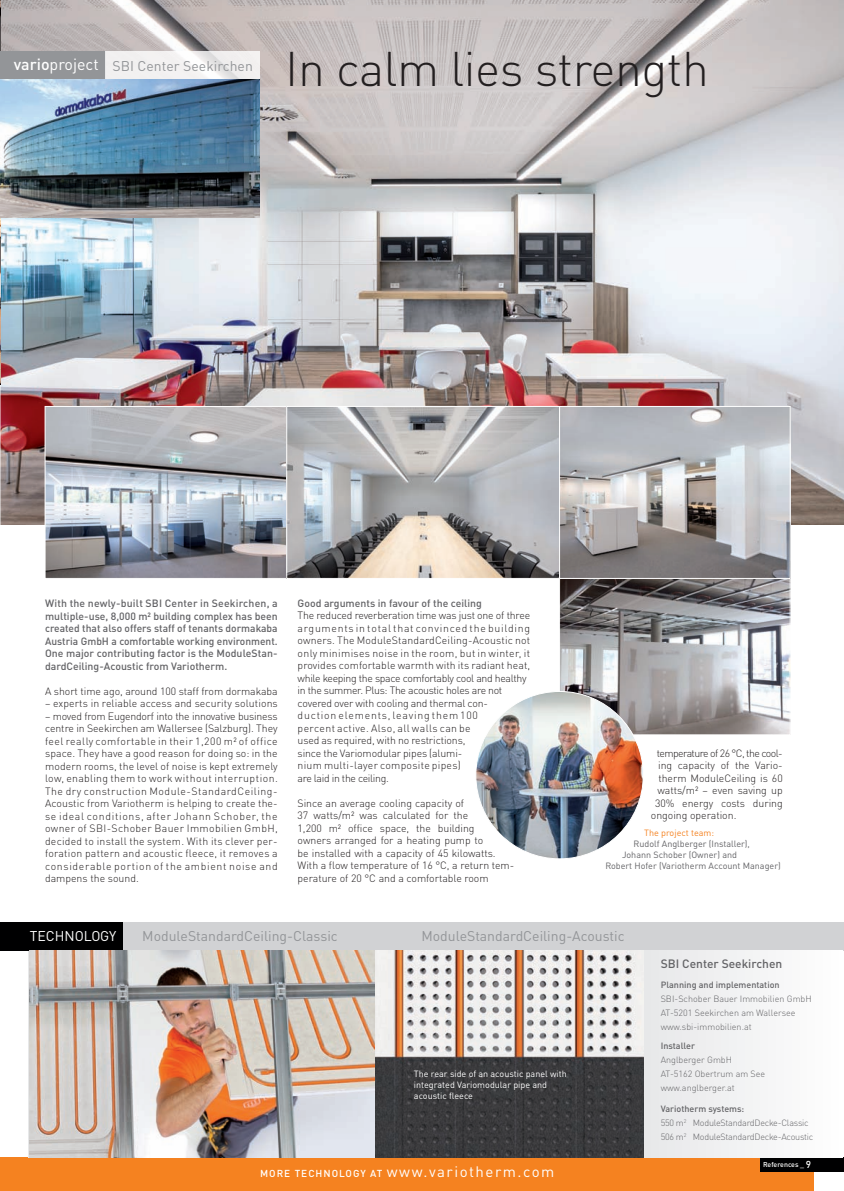
<style>
.page{position:relative;width:844px;height:1191px;background:#fff}
.page>*{position:absolute;margin:0;border:0;box-sizing:border-box;transform-origin:0 0}
.t1{font:300 48px "DIN Pro";letter-spacing:-.01em;color:#231f20}
.t2{font:16px "DIN Pro";color:#fff}
.t3{font:15px "DIN Pro";letter-spacing:.1em;color:#fff}
.t4{font:14px "DIN Pro";color:#939598}
.t5{font:14px "DIN Pro";color:#fff}
.t6{font:500 12px "DIN Pro";color:#636366}
.t7{font:300 10.5px/12.5px "DIN Pro";color:#231f20}
.t8{font:500 10.5px/12.5px "DIN Pro";color:#636366;text-align:justify}
.t9{font:300 10.5px "DIN Pro";letter-spacing:-.055em;color:#231f20}
.t10{font:300 9px/14px "DIN Pro";color:#636366}
.t11{font:9px "DIN Pro";color:#636366}
.t12{font:300 9px/14px "DIN Pro";letter-spacing:-.025em;color:#636366}
.t13{font:9px/10.8px "DIN Pro";color:#fff}
.t14{font:500 9px "DIN Pro";color:#636366}
.t15{font:9px "DIN Pro";color:#f58220}
.t16{font:500 7px "DIN Pro";color:#fff}
.s1{font-weight:500}
.s2{font-weight:500;font-size:10px}
.s3{font-size:10px}
</style>
<div class="page">
<img style="left:1px;top:0;width:842px;height:524px">
<svg style="left:0;top:384px;width:1px;height:141px"></svg>
<img style="left:0;top:2px;width:1px;height:382px">
<div style="left:0;top:1157px;width:813px;height:34px;background:#f58220"></div>
<div style="left:0;top:51px;width:105px;height:28px;background:#939598"></div>
<svg style="left:105px;top:51px;width:154px;height:28px;fill:#f2f0f0"></svg>
<div style="left:760px;top:1157px;width:83px;height:14px;background:#000001"></div>
<div style="left:29px;top:922px;width:814px;height:28px;background:#d1d2d4"></div>
<div style="left:0;top:922px;width:123px;height:28px;background:#000001"></div>
<div style="left:643px;top:950px;width:199px;height:207px;background:#f2f3f4"></div>
<img style="left:561px;top:408px;width:227px;height:325px">
<div style="left:559px;top:578px;width:231px;height:157px;border:1px solid #fff"></div>
<img style="left:47px;top:408px;width:516px;height:169px">
<div style="left:45px;top:406px;width:242px;height:173px;border:1px solid #fff"></div>
<div style="left:286px;top:406px;width:279px;height:173px;border:1px solid #fff"></div>
<img style="left:29px;top:950px;width:614px;height:207px">
<div style="left:559px;top:406px;width:231px;height:173px;border:1px solid #fff"></div>
<img style="left:0;top:79px;width:259px;height:139px">
<img style="left:475px;top:691px;width:168px;height:168px;border-radius:84px">
<h2 class="t2" style="left:14px;top:52px;width:86px"><span class="s1">vario</span>project</h2>
<h3 class="t4" style="left:112px;top:55px;width:142px">SBI Center Seekirchen</h3>
<h1 class="t1" style="left:285px;top:32px;width:425px">In calm lies strength</h1>
<p class="t8" style="left:45px;top:596px;width:234px">With the newly-built SBI Center in Seekirchen, a multiple-use, 8,000 m² building complex has been created that also offers staff of tenants dormakaba Austria GmbH a comfortable working environment.<br>One major contributing factor is the ModuleStan&shy;dardCeiling-Acoustic from Variotherm.</p>
<p class="t7" style="left:45px;top:683px;width:234px">A short time ago, around 100 staff from dormakaba</p>
<p class="t7" style="left:45px;top:696px;width:234px">– experts in reliable access and security solutions</p>
<p class="t7" style="left:45px;top:708px;width:234px;text-align:justify">– moved from Eugendorf into the innovative business centre in Seekirchen am Wallersee (Salzburg). They feel really comfortable in their 1,200 m² of office space. They have a good reason for doing so: in the modern rooms, the level of noise is kept extremely low, enabling them to work without interruption.<br>The dry construction Module-StandardCeiling-Acoustic from Variotherm is helping to create the&shy;se ideal conditions, after Johann Schober, the owner of SBI-Schober Bauer Immobilien GmbH, decided to install the system. With its clever per&shy;foration pattern and acoustic fleece, it removes a considerable portion of the ambient noise and dampens the sound.</p>
<p class="t8" style="left:297px;top:596px;width:186px">Good arguments in favour of the ceiling</p>
<p class="t7" style="left:297px;top:608px;width:234px">The reduced reverberation time was just one of three arguments in total that convinced the building owners. The ModuleStandardCeiling-Acoustic not only minimises noise in the room, but in winter, it provides comfortable warmth with its radiant heat, while keeping the space comfortably cool and healthy in the summer. Plus: The acoustic holes are not covered over with cooling and thermal con-<br>duction elements, leaving them 100<br>percent active. Also, all walls can be<br>used as required, with no restrictions,<br>since the Variomodular pipes (alumi-<br>nium multi-layer composite pipes)<br>are laid in the ceiling.</p>
<p class="t7" style="left:297px;top:796px;width:218px">Since an average cooling capacity of<br>37 watts/m² was calculated for the<br>1,200 m² office space, the building<br>owners arranged for a heating pump to<br>be installed with a capacity of 45 kilowatts.<br>With a flow temperature of 16 °C, a return tem&shy;perature of 20 °C and a comfortable room</p>
<p class="t9" style="left:656px;top:745px;width:127px">temperature of 26 °C, the cool-</p>
<p class="t7" style="left:658px;top:758px;width:126px">ing capacity of the Vario-</p>
<p class="t7" style="left:658px;top:771px;width:126px">therm ModuleCeiling is 60</p>
<p class="t7" style="left:657px;top:783px;width:127px">watts/m² – even saving up</p>
<p class="t7" style="left:654px;top:796px;width:129px">30% energy costs during</p>
<p class="t7" style="left:650px;top:808px;width:87px">ongoing operation.</p>
<p class="t15" style="left:644px;top:825px;width:71px">The project team:</p>
<p class="t11" style="left:633px;top:836px;width:118px">Rudolf Anglberger (Installer),</p>
<p class="t11" style="left:621px;top:847px;width:116px">Johann Schober (Owner) and</p>
<p class="t11" style="left:605px;top:858px;width:177px">Robert Hofer (Variotherm Account Manager)</p>
<h3 class="t5" style="left:30px;top:925px;width:88px">TECHNOLOGY</h3>
<h3 class="t4" style="left:142px;top:925px;width:197px">ModuleStandardCeiling-Classic</h3>
<h3 class="t4" style="left:421px;top:925px;width:205px">ModuleStandardCeiling-Acoustic</h3>
<p class="t13" style="left:414px;top:1067px;width:154px">The rear side of an acoustic panel with integrated Variomodular pipe and acoustic fleece</p>
<h3 class="t3" style="left:260px;top:1160px;width:296px"><span class="s2">MORE TECHNOLOGY AT</span> www.variotherm.com</h3>
<p class="t6" style="left:660px;top:954px;width:123px">SBI Center Seekirchen</p>
<p class="t14" style="left:660px;top:977px;width:120px">Planning and implementation</p>
<p class="t10" style="left:660px;top:991px;width:152px">SBI-Schober Bauer Immobilien GmbH<br>AT-5201 Seekirchen am Wallersee www.sbi-immobilien.at</p>
<p class="t14" style="left:660px;top:1038px;width:36px">Installer</p>
<p class="t10" style="left:660px;top:1052px;width:106px">Anglberger GmbH<br>AT-5162 Obertrum am See www.anglberger.at</p>
<p class="t12" style="left:660px;top:1101px;width:154px"><span class="s1">Variotherm systems:<br></span>550 m<sup>2</sup> ModuleStandardDecke-Classic<br>506 m<sup>2</sup> ModuleStandardDecke-Acoustic</p>
<p class="t16" style="left:763px;top:1159px;width:49px">References _ <span class="s3">9</span></p>
</div>
